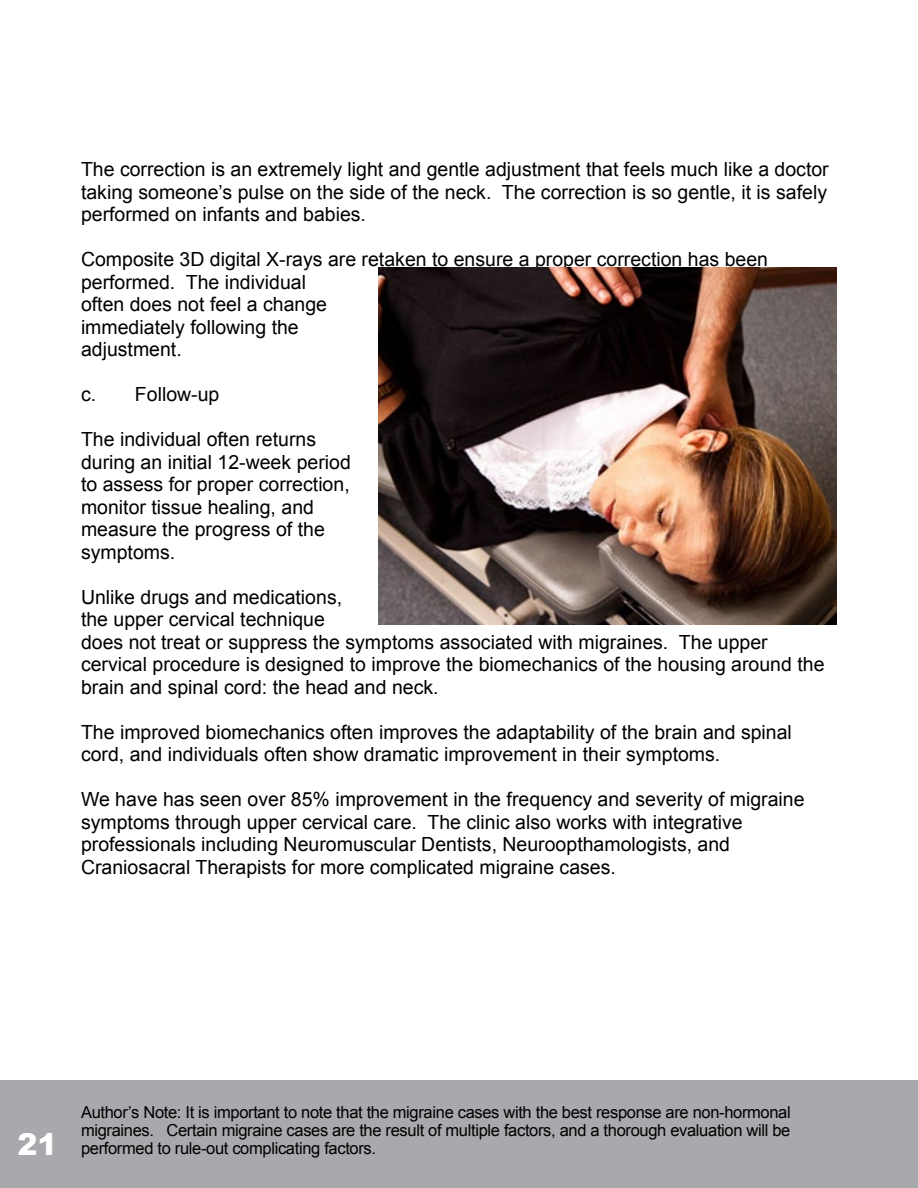
<style>
.page{position:relative;width:918px;height:1188px;background:#fff}
.page>*{position:absolute;margin:0;border:0;box-sizing:border-box;transform-origin:0 0}
.t1{font:900 30px "Arial";color:#fff}
.t2{font:19.5px/22.5px "Arial";color:#000}
.t3{font:16.5px/18px "Arial";letter-spacing:-.02em;color:#000;text-align:justify}
</style>
<div class="page">
<div style="left:0;top:1080px;width:918px;height:108px;background:#a7a9ac"></div>
<img style="left:379px;top:268px;width:458px;height:357px">
<p class="t2" style="left:81px;top:158px;width:749px;text-align:justify">The correction is an extremely light and gentle adjustment that feels much like a doctor taking someone’s pulse on the side of the neck. The correction is so gentle, it is safely performed on infants and babies.</p>
<p class="t2" style="left:81px;top:248px;width:689px">Composite 3D digital X-rays are retaken to ensure a proper correction has been performed. The individual<br>often does not feel a change<br>immediately following the<br>adjustment.</p>
<p class="t2" style="left:81px;top:383px;width:140px">c. Follow-up</p>
<p class="t2" style="left:81px;top:428px;width:271px">The individual often returns during an initial 12-week period to assess for proper correction, monitor tissue healing, and measure the progress of the symptoms.</p>
<p class="t2" style="left:81px;top:586px;width:745px">Unlike drugs and medications,<br>the upper cervical technique<br>does not treat or suppress the symptoms associated with migraines. The upper cervical procedure is designed to improve the biomechanics of the housing around the brain and spinal cord: the head and neck.</p>
<p class="t2" style="left:81px;top:721px;width:712px">The improved biomechanics often improves the adaptability of the brain and spinal cord, and individuals often show dramatic improvement in their symptoms.</p>
<p class="t2" style="left:81px;top:788px;width:725px">We have has seen over 85% improvement in the frequency and severity of migraine symptoms through upper cervical care. The clinic also works with integrative professionals including Neuromuscular Dentists, Neuroopthamologists, and Craniosacral Therapists for more complicated migraine cases.</p>
<h1 class="t1" style="left:17px;top:1123px;width:42px">21</h1>
<p class="t3" style="left:81px;top:1103px;width:711px">Author’s Note: It is important to note that the migraine cases with the best response are non-hormonal migraines. Certain migraine cases are the result of multiple factors, and a thorough evaluation will be performed to rule-out complicating factors.</p>
</div>
